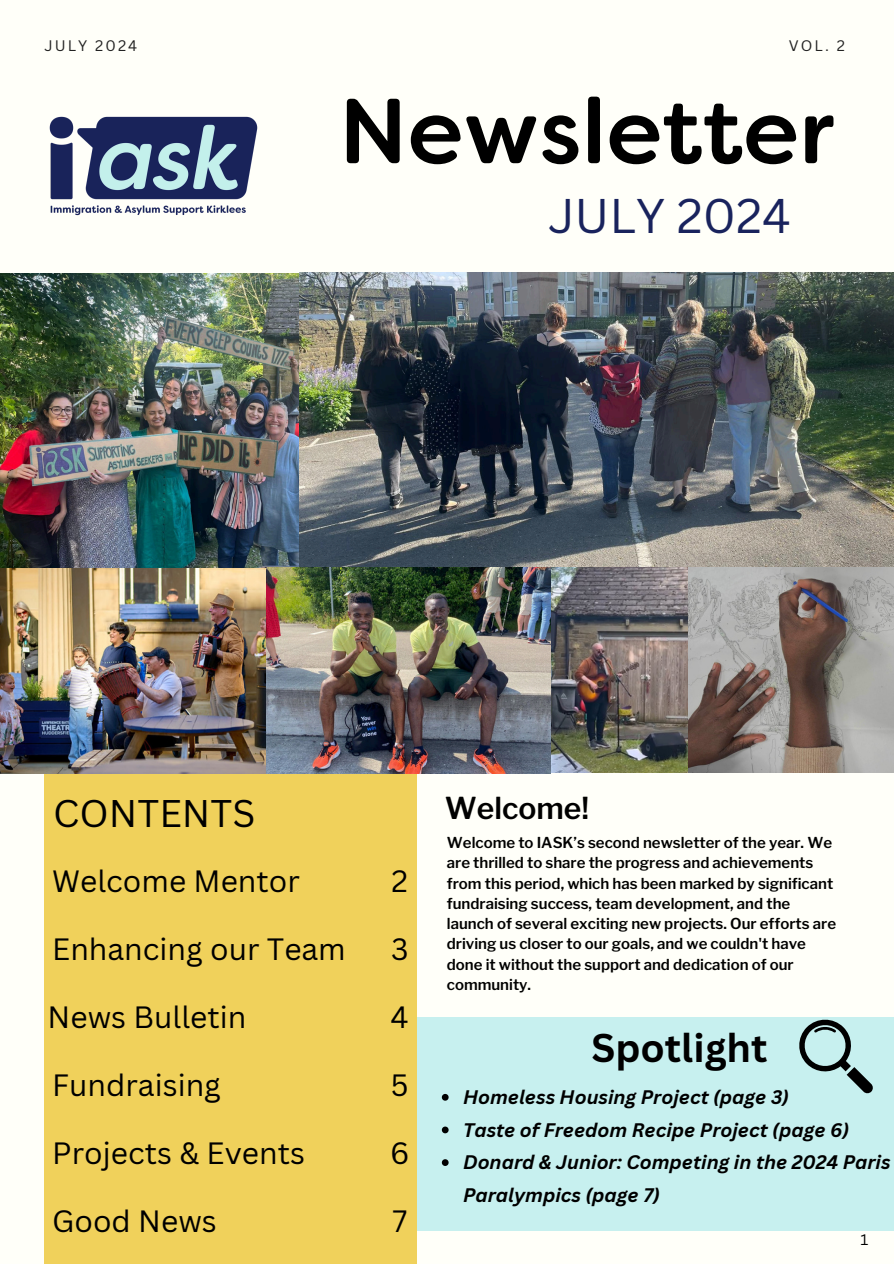
<style>
.page{position:relative;width:894px;height:1264px;background:#fff}
.page>*{position:absolute;margin:0;border:0;box-sizing:border-box;transform-origin:0 0}
.t1{font:500 92.1px "Filson Soft W03";color:#000}
.t2{font:47.4px "Canva Sans";color:#19235d}
.t3{font:700 39px "Canva Sans";color:#000}
.t4{font:37.5px "Canva Sans";color:#000}
.t5{font:30px "Canva Sans";color:#000}
.t6{font:600 30px "Libre Franklin";color:#000}
.t7{font:italic 700 19.05px/32.7px "Canva Sans";color:#000}
.t8{font:600 15px/20.2px "Libre Franklin";color:#000}
.t9{font:14.85px "Canva Sans";letter-spacing:.14em;color:#222}
.t10{font:14.85px "Canva Sans";color:#000}
</style>
<div class="page">
<div style="left:0;top:0;width:893px;height:1263px;background:#fffff9"></div>
<div style="left:390px;top:1017px;width:503px;height:213px;background:#c7f0ef"></div>
<svg style="left:799px;top:1019px;width:73px;height:74px"></svg>
<div style="left:44px;top:587px;width:372px;height:676px;background:#f0d15b"></div>
<img style="left:49px;top:116px;width:209px;height:100px">
<img style="left:0;top:273px;width:299px;height:295px">
<img style="left:299px;top:273px;width:594px;height:295px">
<img style="left:687px;top:568px;width:206px;height:204px">
<img style="left:550px;top:568px;width:137px;height:204px">
<img style="left:0;top:568px;width:550px;height:205px">
<svg style="left:441px;top:1093px;width:7px;height:7px"></svg>
<svg style="left:441px;top:1126px;width:7px;height:7px"></svg>
<svg style="left:441px;top:1159px;width:7px;height:6px"></svg>
<h2 class="t9" style="left:44px;top:35px;width:94px">JULY 2024</h2>
<p class="t9" style="left:788px;top:35px;width:58px">VOL. 2</p>
<h1 class="t1" style="left:339px;top:72px;width:497px">Newsletter</h1>
<p class="t2" style="left:548px;top:182px;width:244px">JULY 2024</p>
<h6 class="t4" style="left:53px;top:787px;width:203px">CONTENTS</h6>
<h6 class="t5" style="left:52px;top:859px;width:249px">Welcome Mentor</h6>
<h6 class="t5" style="left:52px;top:927px;width:295px">Enhancing our Team</h6>
<p class="t5" style="left:48px;top:995px;width:200px">News Bulletin</p>
<p class="t5" style="left:52px;top:1063px;width:170px">Fundraising</p>
<p class="t5" style="left:52px;top:1131px;width:254px">Projects &amp; Events</p>
<p class="t5" style="left:52px;top:1200px;width:166px">Good News</p>
<p class="t5" style="left:391px;top:859px;width:18px">2</p>
<p class="t5" style="left:391px;top:927px;width:19px">3</p>
<h5 class="t5" style="left:390px;top:995px;width:20px">4</h5>
<p class="t5" style="left:391px;top:1063px;width:19px">5</p>
<p class="t5" style="left:390px;top:1131px;width:21px">6</p>
<h4 class="t5" style="left:392px;top:1200px;width:16px">7</h4>
<p class="t6" style="left:444px;top:790px;width:146px">Welcome!</p>
<p class="t8" style="left:446px;top:832px;width:391px">Welcome to IASK’s second newsletter of the year. We are thrilled to share the progress and achievements from this period, which has been marked by significant fundraising success, team development, and the launch of several exciting new projects. Our efforts are driving us closer to our goals, and we couldn't have done it without the support and dedication of our community.</p>
<p class="t3" style="left:591px;top:1020px;width:177px">Spotlight</p>
<h6 class="t7" style="left:463px;top:1080px;width:327px">Homeless Housing Project (page 3)</h6>
<h6 class="t7" style="left:463px;top:1112px;width:387px">Taste of Freedom Recipe Project (page 6)</h6>
<h6 class="t7" style="left:463px;top:1145px;width:429px">Donard &amp; Junior: Competing in the 2024 Paris<br>Paralympics (page 7)</h6>
<h3 class="t10" style="left:860px;top:1229px;width:9px">1</h3>
</div>
